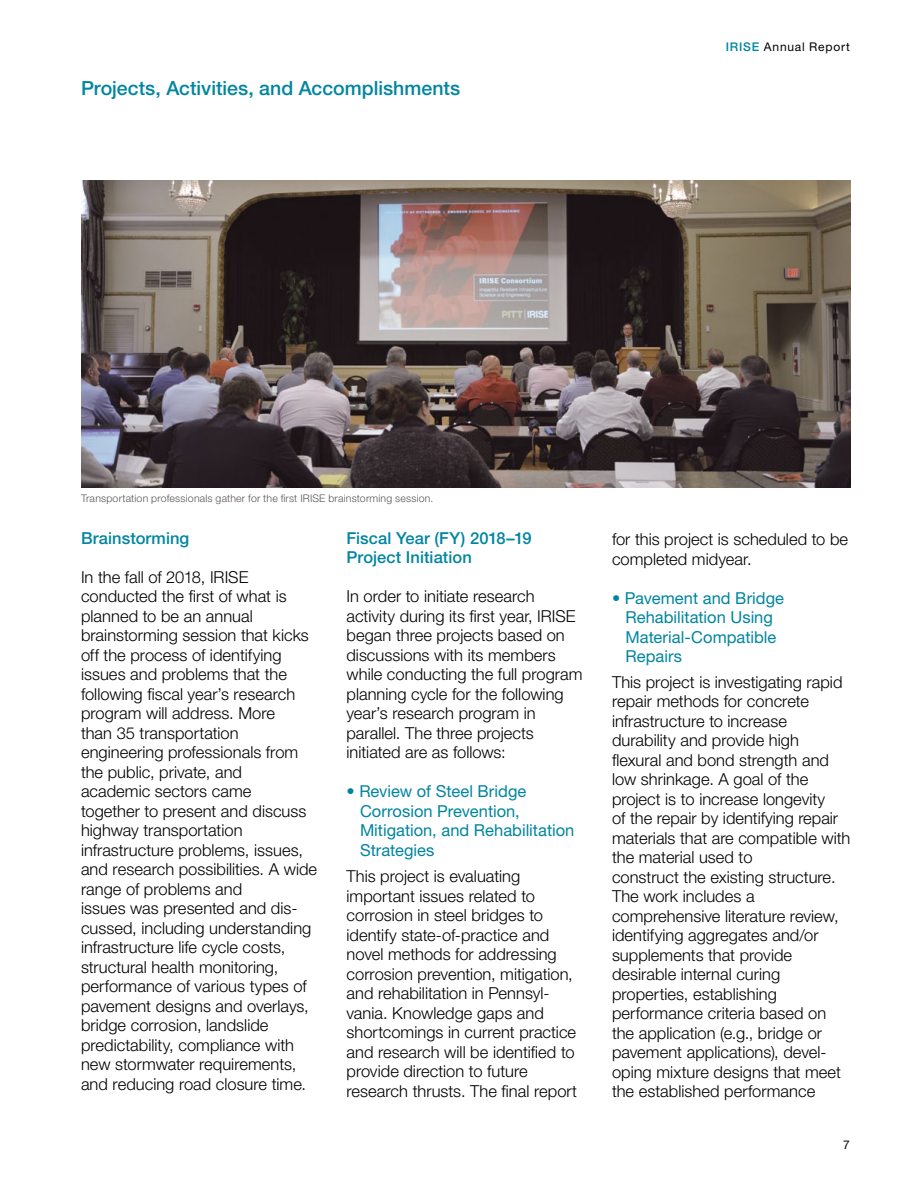
<style>
.page{position:relative;width:918px;height:1188px;background:#fff}
.page>*{position:absolute;margin:0;border:0;box-sizing:border-box;transform-origin:0 0}
.Heading_1{font:500 19.5px "Helvetica Neue LT Pro";color:#0085a0}
.List_Paragraph{font:300 16.5px/19.5px "Helvetica Neue LT Pro";color:#000}
.List_Paragraph-2{font:16.5px/19.5px "Helvetica Neue LT Pro";color:#0085a0}
.Heading_2{font:500 16.5px "Helvetica Neue LT Pro";letter-spacing:.005em;color:#0085a0}
.t1{font:12px "Helvetica Neue LT Pro";letter-spacing:.065em;color:#000}
.t2{font:300 10.5px "Helvetica Neue LT Pro";letter-spacing:.02em;color:#5a5553}
.s1{font-weight:500;color:#0085a0}
</style>
<div class="page">
<img style="left:81px;top:180px;width:769px;height:307px">
<p class="Heading_1" style="left:81px;top:76px;width:381px">Projects, Activities, and Accomplishments</p>
<p class="t1" style="left:726px;top:39px;width:126px"><span class="s1">IRISE</span> Annual Report</p>
<p class="t2" style="left:81px;top:492px;width:354px">Transportation professionals gather for the first IRISE brainstorming session.</p>
<p class="Heading_2" style="left:81px;top:528px;width:110px">Brainstorming</p>
<p class="List_Paragraph" style="left:81px;top:567px;width:169px">In the fall of 2018, IRISE</p>
<p class="List_Paragraph" style="left:81px;top:586px;width:207px">conducted the first of what is planned to be an annual</p>
<p class="List_Paragraph" style="left:81px;top:625px;width:229px">brainstorming session that kicks off the process of identifying issues and problems that the</p>
<p class="List_Paragraph" style="left:81px;top:684px;width:216px">following fiscal year’s research program will address. More</p>
<p class="List_Paragraph" style="left:81px;top:723px;width:159px">than 35 transportation</p>
<p class="List_Paragraph" style="left:81px;top:742px;width:219px">engineering professionals from the public, private, and</p>
<p class="List_Paragraph" style="left:81px;top:781px;width:172px">academic sectors came</p>
<p class="List_Paragraph" style="left:81px;top:801px;width:227px">together to present and discuss highway transportation</p>
<p class="List_Paragraph" style="left:81px;top:840px;width:238px">infrastructure problems, issues, and research possibilities. A wide range of problems and</p>
<p class="List_Paragraph" style="left:81px;top:898px;width:232px">issues was presented and dis&shy;cussed, including understanding infrastructure life cycle costs, structural health monitoring, performance of various types of pavement designs and overlays, bridge corrosion, landslide predictability, compliance with new stormwater requirements, and reducing road closure time.</p>
<p class="Heading_2" style="left:346px;top:528px;width:187px">Fiscal Year (FY) 2018–19</p>
<p class="Heading_2" style="left:346px;top:548px;width:127px">Project Initiation</p>
<p class="List_Paragraph" style="left:346px;top:586px;width:237px">In order to initiate research activity during its first year, IRISE began three projects based on discussions with its members while conducting the full program planning cycle for the following year’s research program in</p>
<p class="List_Paragraph" style="left:346px;top:723px;width:189px">parallel. The three projects</p>
<p class="List_Paragraph" style="left:346px;top:742px;width:161px">initiated are as follows:</p>
<p class="List_Paragraph-2" style="left:346px;top:781px;width:181px">• Review of Steel Bridge</p>
<p class="List_Paragraph-2" style="left:360px;top:801px;width:161px">Corrosion Prevention,</p>
<p class="List_Paragraph-2" style="left:360px;top:820px;width:216px">Mitigation, and Rehabilitation<br>Strategies</p>
<p class="List_Paragraph" style="left:346px;top:866px;width:175px">This project is evaluating</p>
<p class="List_Paragraph" style="left:346px;top:886px;width:190px">important issues related to</p>
<p class="List_Paragraph" style="left:346px;top:905px;width:231px">corrosion in steel bridges to identify state-of-practice and novel methods for addressing corrosion prevention, mitigation, and rehabilitation in Pennsyl&shy;vania. Knowledge gaps and shortcomings in current practice and research will be identified to provide direction to future</p>
<p class="List_Paragraph" style="left:346px;top:1081px;width:232px">research thrusts. The final report</p>
<p class="List_Paragraph" style="left:612px;top:529px;width:238px">for this project is scheduled to be completed midyear.</p>
<p class="List_Paragraph-2" style="left:612px;top:588px;width:174px">• Pavement and Bridge</p>
<p class="List_Paragraph-2" style="left:626px;top:607px;width:149px">Rehabilitation Using</p>
<p class="List_Paragraph-2" style="left:626px;top:627px;width:152px">Material-Compatible</p>
<p class="List_Paragraph-2" style="left:626px;top:646px;width:58px">Repairs</p>
<p class="List_Paragraph" style="left:612px;top:672px;width:232px">This project is investigating rapid repair methods for concrete</p>
<p class="List_Paragraph" style="left:612px;top:711px;width:177px">infrastructure to increase</p>
<p class="List_Paragraph" style="left:612px;top:730px;width:188px">durability and provide high</p>
<p class="List_Paragraph" style="left:612px;top:750px;width:219px">flexural and bond strength and low shrinkage. A goal of the</p>
<p class="List_Paragraph" style="left:612px;top:789px;width:240px">project is to increase longevity<br>of the repair by identifying repair materials that are compatible with the material used to</p>
<p class="List_Paragraph" style="left:612px;top:867px;width:225px">construct the existing structure.<br>The work includes a</p>
<p class="List_Paragraph" style="left:612px;top:906px;width:228px">comprehensive literature review, identifying aggregates and/or supplements that provide</p>
<p class="List_Paragraph" style="left:612px;top:964px;width:170px">desirable internal curing</p>
<p class="List_Paragraph" style="left:612px;top:984px;width:166px">properties, establishing</p>
<p class="List_Paragraph" style="left:612px;top:1003px;width:230px">performance criteria based on the application (e.g., bridge or pavement applications), devel&shy;oping mixture designs that meet the established performance</p>
<p class="t1" style="left:843px;top:1137px;width:8px">7</p>
</div>
